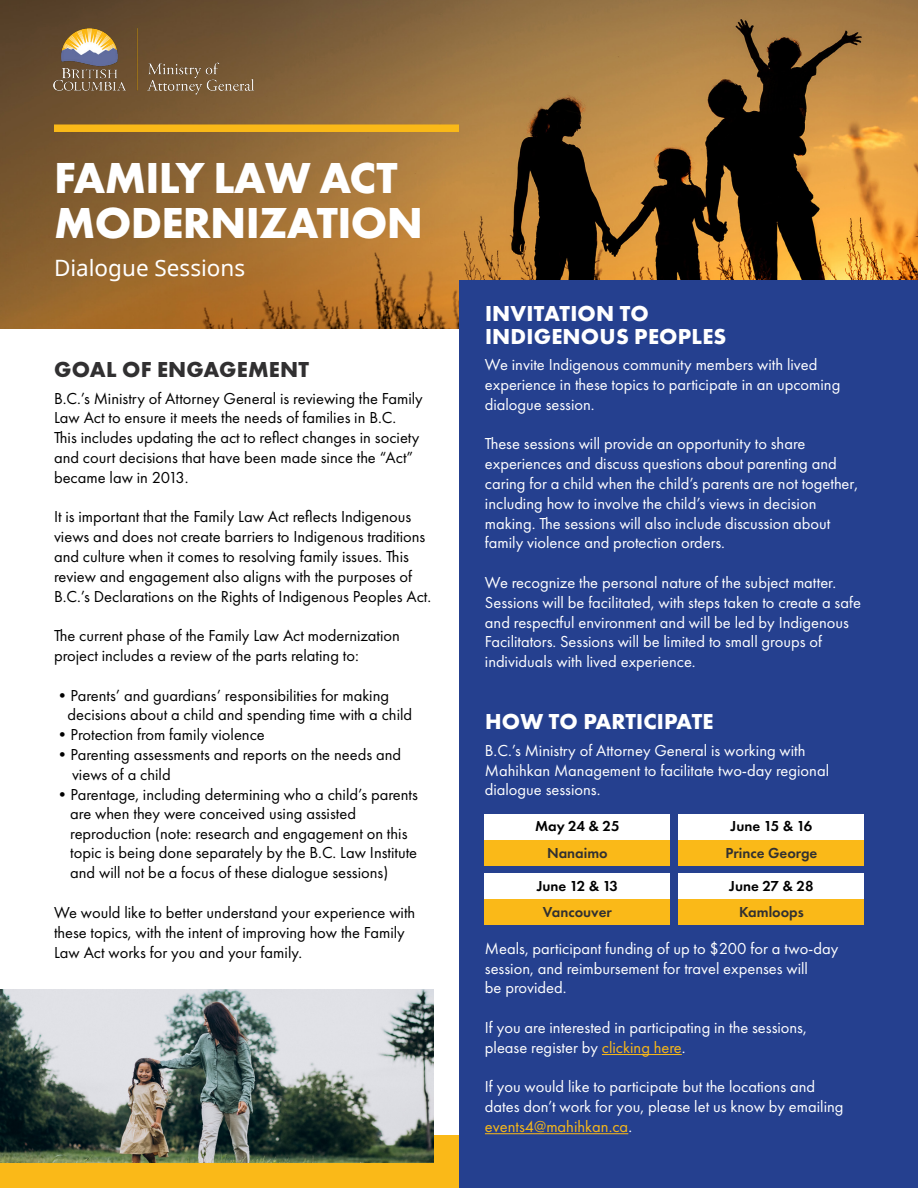
<style>
.page{position:relative;width:918px;height:1188px;background:#fff}
.page>*{position:absolute;margin:0;border:0;box-sizing:border-box;transform-origin:0 0}
.t1{font:700 45px/45px "Futura PT";letter-spacing:-.015em;color:#fff}
.t2{font:700 22.5px/22.5px "Futura PT";letter-spacing:.01em;color:#fff}
.t3{font:22.5px "BC Sans";color:#fff}
.t4{font:700 22.5px "Futura PT";letter-spacing:.01em;color:#313031}
.t5{font:16.5px/19.8px "Futura PT";color:#000}
.t6{font:16.5px/19.8px "Futura PT";color:#fff}
.t7{font:600 15px "Futura PT";color:#313031}
.t8{font:600 15px "Futura PT";color:#000}
.s1{color:#fab918}
</style>
<div class="page">
<div style="left:0;top:1162px;width:918px;height:26px;background:#fab918"></div>
<div style="left:0;top:1136px;width:918px;height:26px;background:#fab918"></div>
<img style="left:0;top:0;width:918px;height:328px">
<img style="left:33px;top:8px;width:242px;height:103px">
<img style="left:0;top:989px;width:433px;height:173px">
<div style="left:459px;top:281px;width:459px;height:907px;background:#25408f"></div>
<hr style="left:602px;top:1054px;width:80px;height:1px;background:#fab918">
<hr style="left:485px;top:1133px;width:143px;height:1px;background:#fab918">
<div style="left:54px;top:124px;width:405px;height:8px;background:#fab918"></div>
<div style="left:485px;top:814px;width:185px;height:26px;background:#fff"></div>
<div style="left:485px;top:840px;width:185px;height:26px;background:#fab918"></div>
<div style="left:679px;top:814px;width:185px;height:26px;background:#fff"></div>
<div style="left:679px;top:840px;width:185px;height:26px;background:#fab918"></div>
<div style="left:485px;top:873px;width:185px;height:26px;background:#fff"></div>
<div style="left:485px;top:899px;width:185px;height:26px;background:#fab918"></div>
<div style="left:679px;top:873px;width:185px;height:26px;background:#fff"></div>
<div style="left:679px;top:899px;width:185px;height:26px;background:#fab918"></div>
<h1 class="t1" style="left:54px;top:155px;width:370px">FAMILY LAW ACT<br>MODERNIZATION</h1>
<h2 class="t3" style="left:54px;top:252px;width:193px">Dialogue Sessions</h2>
<h2 class="t4" style="left:54px;top:355px;width:256px">GOAL OF ENGAGEMENT</h2>
<p class="t5" style="left:54px;top:388px;width:370px">B.C.’s Ministry of Attorney General is reviewing the Family Law Act to ensure it meets the needs of families in B.C.<br>This includes updating the act to reflect changes in society and court decisions that have been made since the “Act” became law in 2013.</p>
<p class="t5" style="left:54px;top:507px;width:379px">It is important that the Family Law Act reflects Indigenous views and does not create barriers to Indigenous traditions and culture when it comes to resolving family issues. This review and engagement also aligns with the purposes of B.C.’s Declarations on the Rights of Indigenous Peoples Act.</p>
<p class="t5" style="left:54px;top:626px;width:348px">The current phase of the Family Law Act modernization project includes a review of the parts relating to:</p>
<p class="t5" style="left:67px;top:685px;width:346px;text-indent:-13px">•Parents’ and guardians’ responsibilities for making decisions about a child and spending time with a child</p>
<p class="t5" style="left:54px;top:725px;width:212px">•Protection from family violence</p>
<p class="t5" style="left:72px;top:745px;width:331px;text-indent:-18px">•Parenting assessments and reports on the needs and views of a child</p>
<p class="t5" style="left:54px;top:784px;width:365px">•Parentage, including determining who a child’s parents</p>
<h2 class="t2" style="left:485px;top:302px;width:243px">INVITATION TO<br>INDIGENOUS PEOPLES</h2>
<p class="t6" style="left:485px;top:355px;width:357px">We invite Indigenous community members with lived experience in these topics to participate in an upcoming dialogue session.</p>
<p class="t6" style="left:485px;top:434px;width:375px">These sessions will provide an opportunity to share experiences and discuss questions about parenting and caring for a child when the child’s parents are not together, including how to involve the child’s views in decision making. The sessions will also include discussion about family violence and protection orders.</p>
<p class="t6" style="left:485px;top:573px;width:378px">We recognize the personal nature of the subject matter.<br>Sessions will be facilitated, with steps taken to create a safe and respectful environment and will be led by Indigenous Facilitators. Sessions will be limited to small groups of individuals with lived experience.</p>
<h2 class="t2" style="left:485px;top:710px;width:230px">HOW TO PARTICIPATE</h2>
<p class="t6" style="left:485px;top:740px;width:346px">B.C.’s Ministry of Attorney General is working with<br>Mahihkan Management to facilitate two-day regional dialogue sessions.</p>
<p class="t5" style="left:70px;top:803px;width:349px">are when they were conceived using assisted reproduction (note: research and engagement on this topic is being done separately by the B.C. Law Institute and will not be a focus of these dialogue sessions)</p>
<p class="t8" style="left:730px;top:817px;width:84px">June 15 &amp; 16</p>
<p class="t7" style="left:726px;top:843px;width:93px">Prince George</p>
<p class="t8" style="left:535px;top:817px;width:86px">May 24 &amp; 25</p>
<p class="t7" style="left:547px;top:843px;width:62px">Nanaimo</p>
<p class="t8" style="left:537px;top:876px;width:83px">June 12 &amp; 13</p>
<p class="t7" style="left:543px;top:902px;width:71px">Vancouver</p>
<p class="t8" style="left:729px;top:876px;width:86px">June 27 &amp; 28</p>
<p class="t5" style="left:54px;top:903px;width:363px">We would like to better understand your experience with</p>
<p class="t7" style="left:739px;top:902px;width:66px">Kamloops</p>
<p class="t5" style="left:54px;top:922px;width:352px">these topics, with the intent of improving how the Family<br>Law Act works for you and your family.</p>
<p class="t6" style="left:485px;top:938px;width:355px">Meals, participant funding of up to $200 for a two-day session, and reimbursement for travel expenses will<br>be provided.</p>
<p class="t6" style="left:485px;top:1018px;width:323px">If you are interested in participating in the sessions, please register by <span class="s1">clicking here</span>.</p>
<p class="t6" style="left:485px;top:1077px;width:360px">If you would like to participate but the locations and dates don’t work for you, please let us know by emailing <span class="s1">events4@mahihkan.ca</span>.</p>
</div>
